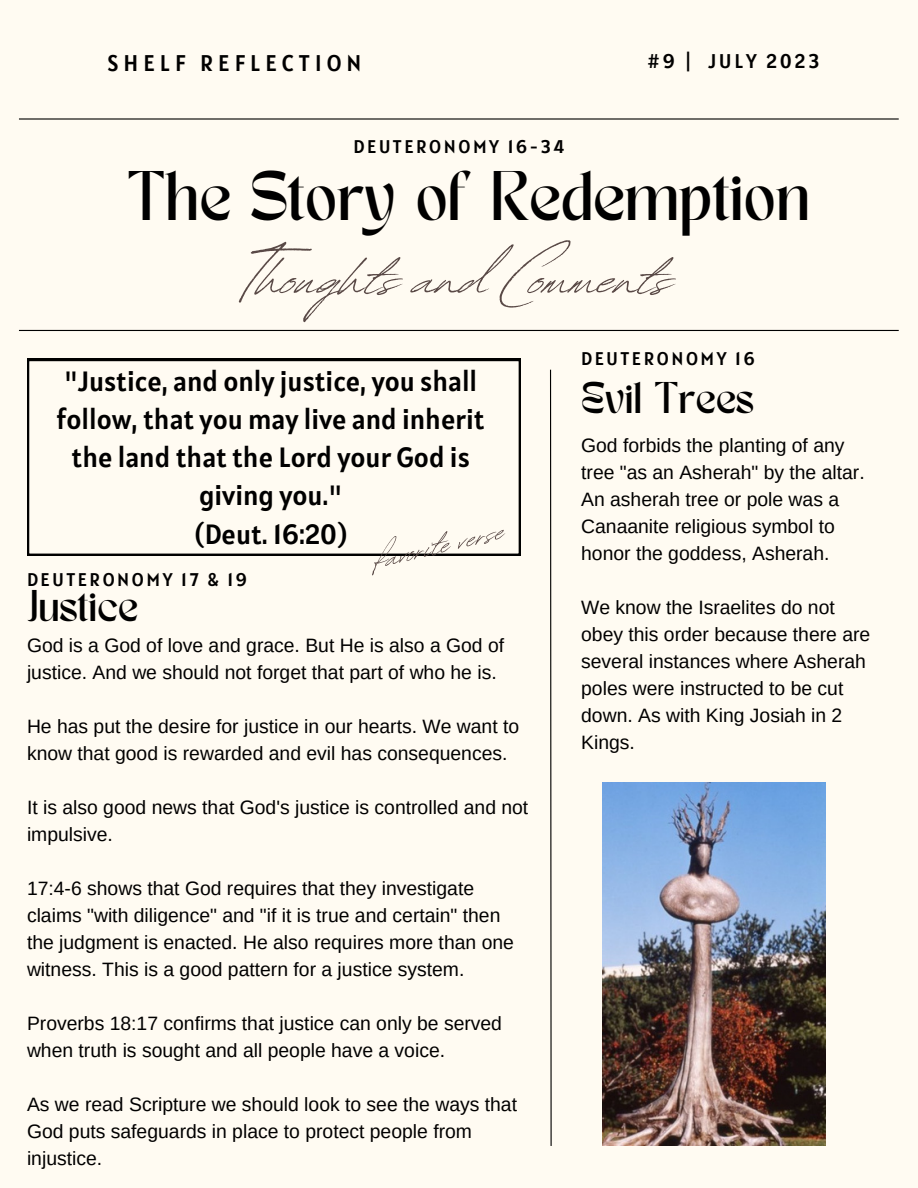
<style>
.page{position:relative;width:918px;height:1188px;background:#fffbf2}
.page>*{position:absolute;margin:0;border:0;box-sizing:border-box;transform-origin:0 0}
.t1{font:84px "Revive 80 Signature";color:#594946}
.t2{font:49.05px "TAN MERINGUE";color:#000}
.t3{font:47.1px "Revive 80 Signature";color:#594946}
.t4{font:31.05px "TAN MERINGUE";color:#000}
.t5{font:27.75px/38.2px "Alatsi";color:#000;text-align:center}
.t6{font:22.5px "Alatsi";letter-spacing:.225em;color:#000}
.t7{font:19.8px "Alatsi";letter-spacing:.145em;color:#000}
.t8{font:19.35px/27px "Arimo";color:#000}
.t9{font:18.3px "Alatsi";letter-spacing:.14em;color:#000}
</style>
<div class="page">
<hr style="left:19px;top:330px;width:880px;height:1px;background:#000">
<hr style="left:19px;top:118px;width:880px;height:2px;background:#000">
<svg style="left:27px;top:359px;width:494px;height:197px"></svg>
<svg style="left:550px;top:369px;width:2px;height:777px;background:#6f6c68"></svg>
<img style="left:602px;top:783px;width:224px;height:362px">
<p class="t6" style="left:107px;top:49px;width:256px">SHELF REFLECTION</p>
<p class="t7" style="left:647px;top:49px;width:173px">#9 | JULY 2023</p>
<p class="t9" style="left:354px;top:135px;width:212px">DEUTERONOMY 16-34</p>
<p class="t2" style="left:127px;top:171px;width:684px">The Story of Redemption</p>
<p class="t1" style="left:246px;top:214px;width:428px">Thoughts andComments</p>
<p class="t5" style="left:57px;top:362px;width:430px">"Justice, and only justice, you shall follow, that you may live and inherit the land that the Lord your God is giving you."</p>
<p class="t5" style="left:194px;top:515px;width:155px">(Deut. 16:20)</p>
<p class="t3" style="left:366px;top:525px;width:135px;rotate:-13deg">favorite verse</p>
<p class="t9" style="left:27px;top:567px;width:222px">DEUTERONOMY 17 &amp; 19</p>
<p class="t4" style="left:27px;top:590px;width:112px">Justice</p>
<p class="t8" style="left:27px;top:632px;width:479px">God is a God of love and grace. But He is also a God of justice. And we should not forget that part of who he is.</p>
<p class="t8" style="left:27px;top:713px;width:494px">He has put the desire for justice in our hearts. We want to know that good is rewarded and evil has consequences.</p>
<p class="t8" style="left:27px;top:794px;width:503px">It is also good news that God's justice is controlled and not impulsive.</p>
<p class="t8" style="left:27px;top:875px;width:488px">17:4-6 shows that God requires that they investigate claims "with diligence" and "if it is true and certain" then the judgment is enacted. He also requires more than one witness. This is a good pattern for a justice system.</p>
<p class="t8" style="left:27px;top:1010px;width:477px">Proverbs 18:17 confirms that justice can only be served when truth is sought and all people have a voice.</p>
<p class="t8" style="left:27px;top:1091px;width:492px">As we read Scripture we should look to see the ways that<br>God puts safeguards in place to protect people from injustice.</p>
<p class="t9" style="left:581px;top:346px;width:175px">DEUTERONOMY 16</p>
<p class="t4" style="left:581px;top:382px;width:174px">Evil Trees</p>
<p class="t8" style="left:581px;top:432px;width:285px">God forbids the planting of any tree "as an Asherah" by the altar.<br>An asherah tree or pole was a<br>Canaanite religious symbol to honor the goddess, Asherah.</p>
<p class="t8" style="left:581px;top:594px;width:291px">We know the Israelites do not obey this order because there are several instances where Asherah poles were instructed to be cut down. As with King Josiah in 2<br>Kings.</p>
</div>
